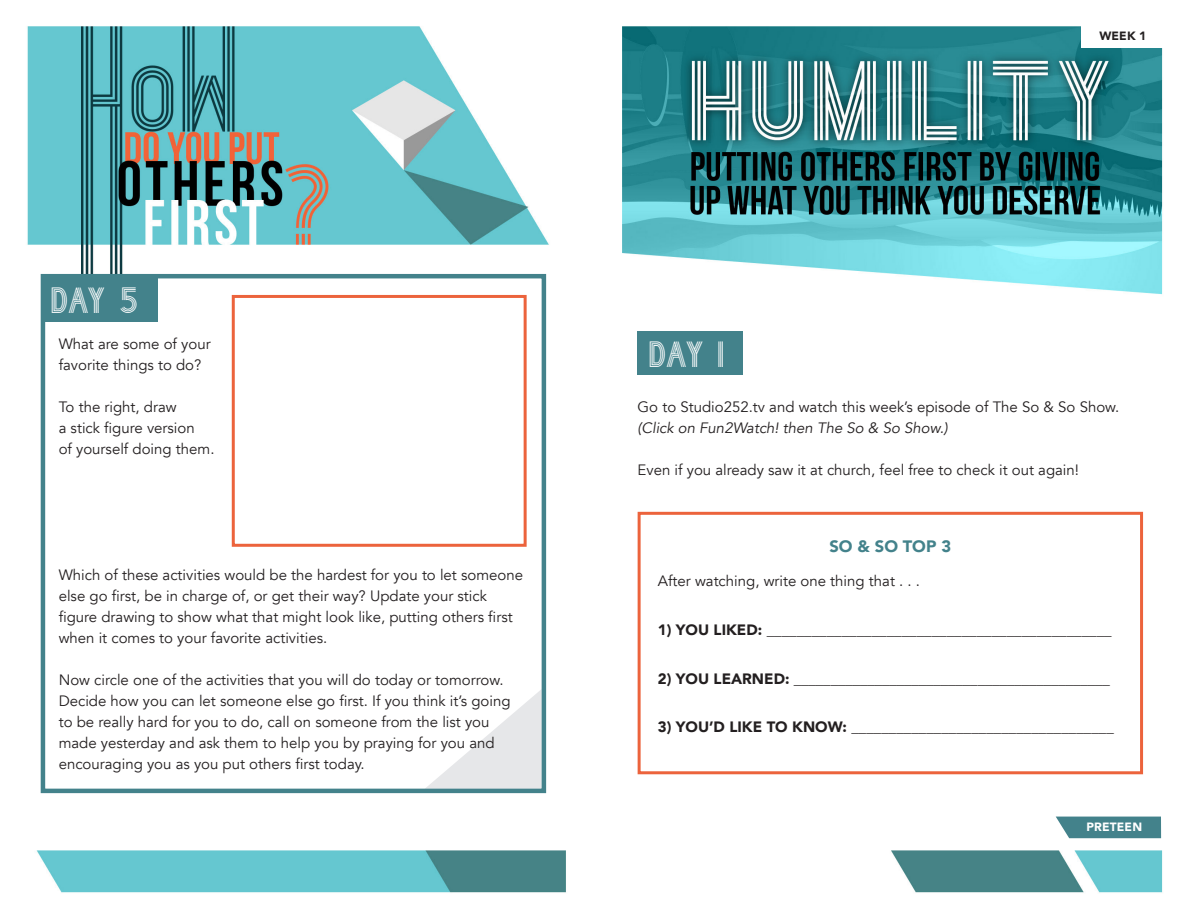
<style>
.page{position:relative;width:1188px;height:918px;background:#fff}
.page>*{position:absolute;margin:0;border:0;box-sizing:border-box;transform-origin:0 0}
.t1{font:36px "Paralines";letter-spacing:-.065em;color:#fff}
.t2{font:900 16.5px "Avenir";letter-spacing:-.005em;color:#43828b}
.t3{font:15px/21px "Avenir";color:#231f20}
.t4{font:900 15px "Avenir";color:#231f20}
.t5{font:italic 15px "Avenir";color:#231f20}
.t6{font:900 12px "Avenir";letter-spacing:.01em;color:#fff}
.t7{font:900 12px "Avenir";color:#231f20}
</style>
<div class="page">
<img style="left:27px;top:26px;width:1136px;height:867px">
<div style="left:637px;top:331px;width:105px;height:44px;background:#43828b"></div>
<div style="left:638px;top:512px;width:505px;height:262px;background:#fff;border:3px solid #ec633c"></div>
<svg style="left:425px;top:689px;width:116px;height:99px"></svg>
<div style="left:41px;top:274px;width:505px;height:519px;border:4px solid #43828b"></div>
<div style="left:41px;top:278px;width:117px;height:44px;background:#43828b"></div>
<svg style="left:577px;top:808px;width:103px;height:85px"></svg>
<div style="left:232px;top:295px;width:295px;height:252px;background:#fff;border:3px solid #ec633c"></div>
<div style="left:1081px;top:24px;width:83px;height:23px;background:#fff"></div>
<div style="left:1056px;top:817px;width:105px;height:21px;background:#43828b"></div>
<p class="t1" style="left:50px;top:279px;width:90px">day 5</p>
<p class="t3" style="left:59px;top:334px;width:153px">What are some of your</p>
<p class="t3" style="left:59px;top:355px;width:144px">favorite things to do?</p>
<p class="t3" style="left:59px;top:397px;width:120px">To the right, draw</p>
<p class="t3" style="left:59px;top:418px;width:138px">a stick figure version</p>
<p class="t3" style="left:59px;top:439px;width:157px">of yourself doing them.</p>
<p class="t3" style="left:59px;top:565px;width:466px">Which of these activities would be the hardest for you to let someone else go first, be in charge of, or get their way? Update your stick figure drawing to show what that might look like, putting others first when it comes to your favorite activities.</p>
<p class="t3" style="left:59px;top:670px;width:453px">Now circle one of the activities that you will do today or tomorrow.<br>Decide how you can let someone else go first. If you think it’s going to be really hard for you to do, call on someone from the list you made yesterday and ask them to help you by praying for you and encouraging you as you put others first today.</p>
<p class="t7" style="left:1099px;top:26px;width:48px">WEEK 1</p>
<p class="t1" style="left:648px;top:334px;width:78px">day 1</p>
<p class="t3" style="left:638px;top:397px;width:483px">Go to Studio252.tv and watch this week’s episode of The So &amp; So Show.</p>
<p class="t5" style="left:638px;top:419px;width:312px">(Click on Fun2Watch! then The So &amp; So Show.)</p>
<p class="t3" style="left:638px;top:460px;width:443px">Even if you already saw it at church, feel free to check it out again!</p>
<p class="t2" style="left:830px;top:533px;width:123px">SO &amp; SO TOP 3</p>
<p class="t3" style="left:658px;top:571px;width:264px">After watching, write one thing that . . .</p>
<p class="t4" style="left:658px;top:617px;width:455px">1) YOU LIKED: ______________________________________________</p>
<p class="t4" style="left:658px;top:666px;width:454px">2) YOU LEARNED: ___________________________________________</p>
<p class="t4" style="left:658px;top:714px;width:457px">3) YOU’D LIKE TO KNOW: ___________________________________</p>
<p class="t6" style="left:1087px;top:817px;width:57px">PRETEEN</p>
</div>
